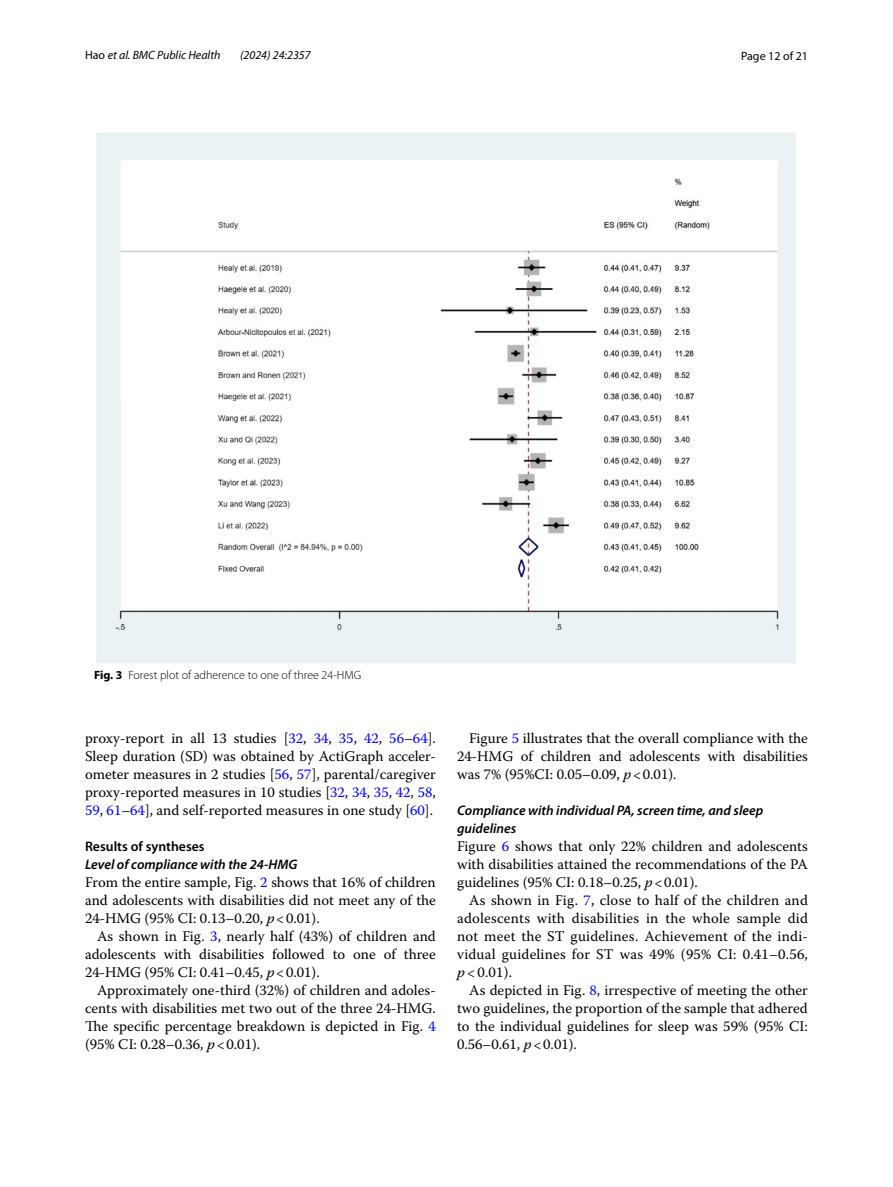
<style>
.page{position:relative;width:893px;height:1187px;background:#fff}
.page>*{position:absolute;margin:0;border:0;box-sizing:border-box;transform-origin:0 0}
.t1{font:14.7px/18px "Warnock Pro";color:#000;text-align:justify}
.t2{font:italic 600 13.8px/18px "Myriad Pro";color:#000}
.t3{font:600 13.8px "Myriad Pro";color:#000}
.t4{font:300 12px "Myriad Pro";color:#000}
.t5{font:italic 12px "Myriad Pro";color:#000}
.t6{font:12px "Myriad Pro";color:#000}
.s1{font-style:normal}
.s2{font-weight:700}
.s3{color:#00f}
.s4{font-style:italic}
</style>
<div class="page">
<img style="left:96px;top:133px;width:700px;height:530px">
<p class="t5" style="left:85px;top:48px;width:137px"><span class="s1">Hao</span> et al. BMC Public Health</p>
<p class="t5" style="left:240px;top:48px;width:72px">(2024) 24:2357</p>
<p class="t6" style="left:741px;top:48px;width:68px">Page 12 of 21</p>
<p class="t4" style="left:94px;top:668px;width:269px"><span class="s2">Fig. 3</span> Forest plot of adherence to one of three 24-HMG</p>
<p class="t1" style="left:85px;top:728px;width:352px">proxy-report in all 13 studies [<span class="s3">32</span>, <span class="s3">34</span>, <span class="s3">35</span>, <span class="s3">42</span>, <span class="s3">56</span>–<span class="s3">64</span>].<br>Sleep duration (SD) was obtained by ActiGraph acceler&shy;ometer measures in 2 studies [<span class="s3">56</span>, <span class="s3">57</span>], parental/caregiver proxy-reported measures in 10 studies [<span class="s3">32</span>, <span class="s3">34</span>, <span class="s3">35</span>, <span class="s3">42</span>, <span class="s3">58</span>, <span class="s3">59</span>, <span class="s3">61</span>–<span class="s3">64</span>], and self-reported measures in one study [<span class="s3">60</span>].</p>
<p class="t3" style="left:85px;top:837px;width:121px">Results of syntheses</p>
<p class="t2" style="left:85px;top:854px;width:214px">Level of compliance with the 24‑HMG</p>
<p class="t1" style="left:85px;top:872px;width:352px">From the entire sample, Fig. <span class="s3">2</span> shows that 16% of children and adolescents with disabilities did not meet any of the 24-HMG (95% CI: 0.13–0.20, <span class="s4">p</span>&lt;0.01).</p>
<p class="t1" style="left:85px;top:926px;width:352px;text-indent:12px">As shown in Fig. <span class="s3">3</span>, nearly half (43%) of children and adolescents with disabilities followed to one of three 24-HMG (95% CI: 0.41–0.45, <span class="s4">p</span>&lt;0.01).</p>
<p class="t1" style="left:85px;top:980px;width:352px;text-indent:12px">Approximately one-third (32%) of children and adoles&shy;cents with disabilities met two out of the three 24-HMG.<br>The specific percentage breakdown is depicted in Fig. <span class="s3">4 </span>(95% CI: 0.28–0.36, <span class="s4">p</span>&lt;0.01).</p>
<p class="t1" style="left:457px;top:728px;width:352px;text-indent:12px">Figure <span class="s3">5</span> illustrates that the overall compliance with the 24-HMG of children and adolescents with disabilities was 7% (95%CI: 0.05–0.09, <span class="s4">p</span>&lt;0.01).</p>
<p class="t2" style="left:457px;top:800px;width:308px">Compliance with individual PA, screen time, and sleep guidelines</p>
<p class="t1" style="left:457px;top:836px;width:352px">Figure <span class="s3">6</span> shows that only 22% children and adolescents with disabilities attained the recommendations of the PA guidelines (95% CI: 0.18–0.25, <span class="s4">p</span>&lt;0.01).</p>
<p class="t1" style="left:457px;top:890px;width:352px;text-indent:12px">As shown in Fig. <span class="s3">7</span>, close to half of the children and adolescents with disabilities in the whole sample did not meet the ST guidelines. Achievement of the indi&shy;vidual guidelines for ST was 49% (95% CI: 0.41–0.56, <span class="s4">p</span> &lt; 0.01).</p>
<p class="t1" style="left:457px;top:980px;width:352px;text-indent:12px">As depicted in Fig. <span class="s3">8</span>, irrespective of meeting the other two guidelines, the proportion of the sample that adhered to the individual guidelines for sleep was 59% (95% CI:<br>0.56–0.61, <span class="s4">p</span>&lt;0.01).</p>
</div>
